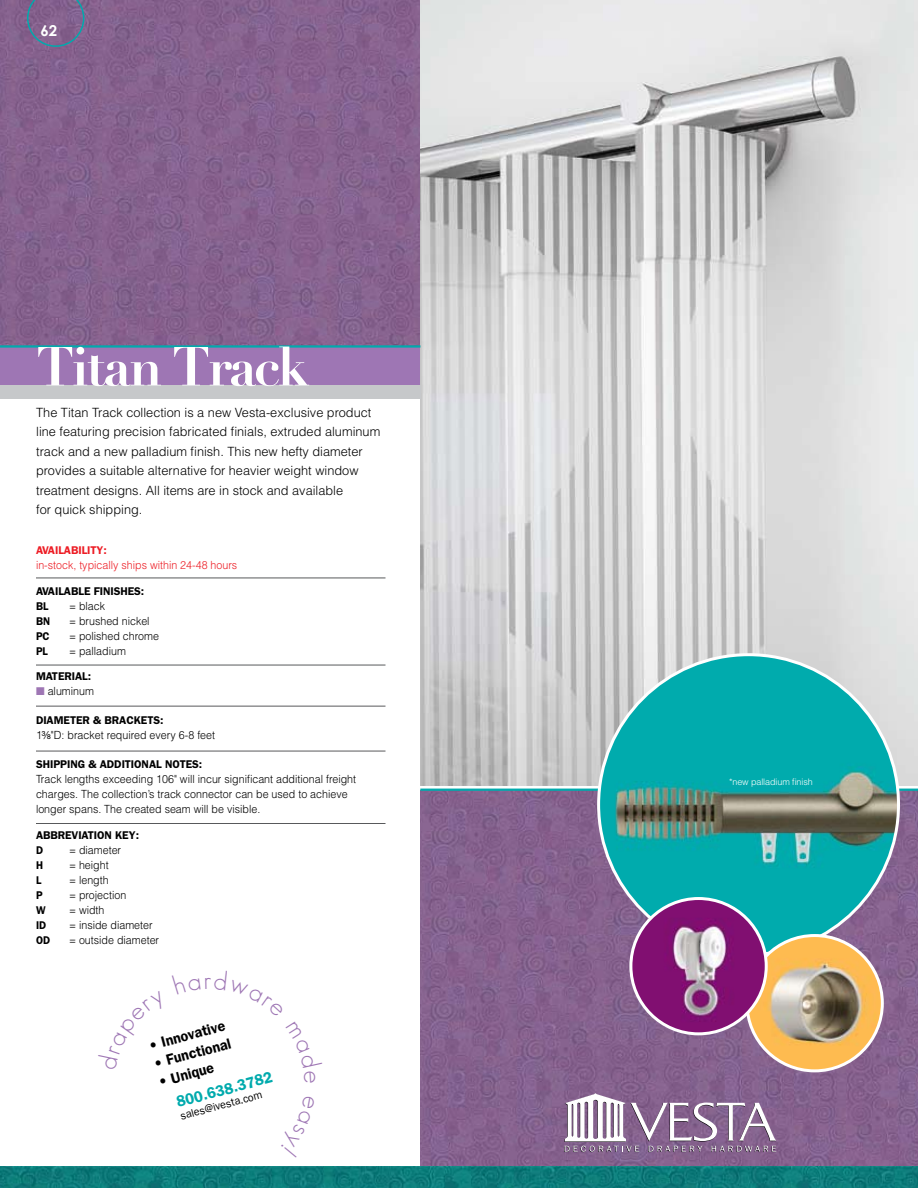
<style>
.page{position:relative;width:918px;height:1188px;background:#fff}
.page>*{position:absolute;margin:0;border:0;box-sizing:border-box;transform-origin:0 0}
.t1{font:700 54px "Didot";letter-spacing:-.05em;color:#fff}
.t2{font:600 15.75px "Franklin Gothic";color:#00aaad;scale:.95 1}
.t3{font:600 15px "Franklin Gothic";color:#000;scale:.95 1}
.t4{font:700 15px "Century Gothic";color:#fff}
.t5{font:300 12.75px/19.5px "Helvetica LT Std";color:#000}
.t6{font:300 11.25px/15px "Helvetica LT Std";color:#000;scale:.95 1}
.t7{font:600 11.25px/15px "Franklin Gothic";letter-spacing:-.005em;color:#000}
.t8{font:300 11.25px "Helvetica LT Std";color:#ed1c24;scale:.95 1}
.t9{font:11.25px "Franklin Gothic";color:#000;scale:.95 1}
.t10{font:600 11.25px "Franklin Gothic";letter-spacing:-.005em;color:#000;scale:.95 1}
.t11{font:600 11.25px "Franklin Gothic";letter-spacing:-.005em;color:#ed1c24}
.t12{font:300 9px "Helvetica LT Std";letter-spacing:-.01em;color:#fff}
.s1{color:#9e76b4}
.s2{font-family:"Helvetica LT Std Fractions";font-weight:400}
</style>
<div class="page">
<img style="left:0;top:0;width:420px;height:345px">
<img style="left:420px;top:791px;width:498px;height:375px">
<div style="left:0;top:347px;width:420px;height:38px;background:#9e76b4"></div>
<img style="left:420px;top:0;width:498px;height:785px">
<svg style="left:27px;top:0;width:57px;height:47px;background:#7b668f"></svg>
<svg style="left:564px;top:1093px;width:212px;height:59px"></svg>
<img style="left:0;top:1166px;width:918px;height:22px">
<hr style="left:0;top:345px;width:420px;height:3px;background:#00aaad">
<hr style="left:420px;top:789px;width:498px;height:2px;background:#00aaad">
<img style="left:599px;top:655px;width:300px;height:300px;border-radius:150px">
<img style="left:747px;top:936px;width:135px;height:135px;border-radius:68px">
<div style="left:746px;top:934px;width:138px;height:138px;border:3px solid #fff;border-radius:50%"></div>
<img style="left:631px;top:899px;width:135px;height:135px;border-radius:68px">
<div style="left:629px;top:897px;width:139px;height:138px;border:3px solid #fff;border-radius:50%"></div>
<div style="left:0;top:385px;width:420px;height:14px;background:#c6c8ca"></div>
<hr style="left:36px;top:578px;width:350px;height:1px;background:#58595b">
<hr style="left:36px;top:665px;width:350px;height:1px;background:#58595b">
<hr style="left:36px;top:706px;width:350px;height:1px;background:#58595b">
<hr style="left:36px;top:751px;width:350px;height:1px;background:#58595b">
<hr style="left:36px;top:823px;width:350px;height:1px;background:#58595b">
<h3 class="t4" style="left:40px;top:21px;width:18px">62</h3>
<h1 class="t1" style="left:36px;top:332px;width:275px">Titan Track</h1>
<p class="t5" style="left:36px;top:402px;width:346px">The Titan Track collection is a new Vesta-exclusive product line featuring precision fabricated finials, extruded aluminum track and a new palladium finish. This new hefty diameter provides a suitable alternative for heavier weight window treatment designs. All items are in stock and available<br>for quick shipping.</p>
<p class="t11" style="left:36px;top:543px;width:73px">AVAILABILITY:</p>
<p class="t8" style="left:36px;top:558px;width:213px">in-stock, typically ships within 24-48 hours</p>
<p class="t7" style="left:36px;top:583px;width:110px">AVAILABLE FINISHES:<br>BL</p>
<p class="t6" style="left:69px;top:598px;width:40px">= black</p>
<p class="t10" style="left:36px;top:614px;width:16px">BN</p>
<p class="t6" style="left:69px;top:613px;width:86px">= brushed nickel</p>
<p class="t10" style="left:36px;top:629px;width:16px">PC</p>
<p class="t6" style="left:69px;top:628px;width:96px">= polished chrome</p>
<p class="t10" style="left:36px;top:644px;width:14px">PL</p>
<p class="t6" style="left:69px;top:643px;width:61px">= palladium</p>
<p class="t7" style="left:36px;top:669px;width:57px">MATERIAL:</p>
<p class="t6" style="left:36px;top:684px;width:63px"><span class="s1">■</span> aluminum</p>
<p class="t7" style="left:36px;top:713px;width:129px">DIAMETER &amp; BRACKETS:</p>
<p class="t6" style="left:36px;top:728px;width:190px">1<span class="s2">3/8</span>"D: bracket required every 6-8 feet</p>
<p class="t7" style="left:36px;top:756px;width:168px">SHIPPING &amp; ADDITIONAL NOTES:</p>
<p class="t6" style="left:36px;top:771px;width:339px">Track lengths exceeding 106" will incur significant additional freight charges. The collection’s track connector can be used to achieve longer spans. The created seam will be visible.</p>
<p class="t7" style="left:36px;top:827px;width:105px">ABBREVIATION KEY:<br>D</p>
<p class="t6" style="left:69px;top:842px;width:56px">= diameter</p>
<p class="t10" style="left:36px;top:858px;width:9px">H</p>
<p class="t6" style="left:69px;top:857px;width:43px">= height</p>
<p class="t10" style="left:36px;top:873px;width:7px">L</p>
<p class="t6" style="left:69px;top:872px;width:43px">= length</p>
<p class="t10" style="left:36px;top:888px;width:8px">P</p>
<p class="t6" style="left:69px;top:887px;width:62px">= projection</p>
<p class="t10" style="left:36px;top:903px;width:12px">W</p>
<p class="t6" style="left:69px;top:902px;width:39px">= width</p>
<p class="t10" style="left:36px;top:918px;width:12px">ID</p>
<p class="t6" style="left:69px;top:917px;width:90px">= inside diameter</p>
<p class="t10" style="left:36px;top:933px;width:16px">OD</p>
<p class="t6" style="left:69px;top:932px;width:96px">= outside diameter</p>
<h3 class="t3" style="left:147px;top:1037px;width:84px;rotate:-15deg">• Innovative</h3>
<h3 class="t3" style="left:152px;top:1055px;width:85px;rotate:-15deg">• Functional</h3>
<h3 class="t3" style="left:157px;top:1073px;width:61px;rotate:-15deg">• Unique</h3>
<h2 class="t2" style="left:174px;top:1093px;width:105px;rotate:-15deg">800.638.3782</h2>
<p class="t9" style="left:179px;top:1110px;width:90px;rotate:-15deg">sales@ivesta.com</p>
<p class="t12" style="left:729px;top:776px;width:85px">*new palladium finish</p>
</div>
